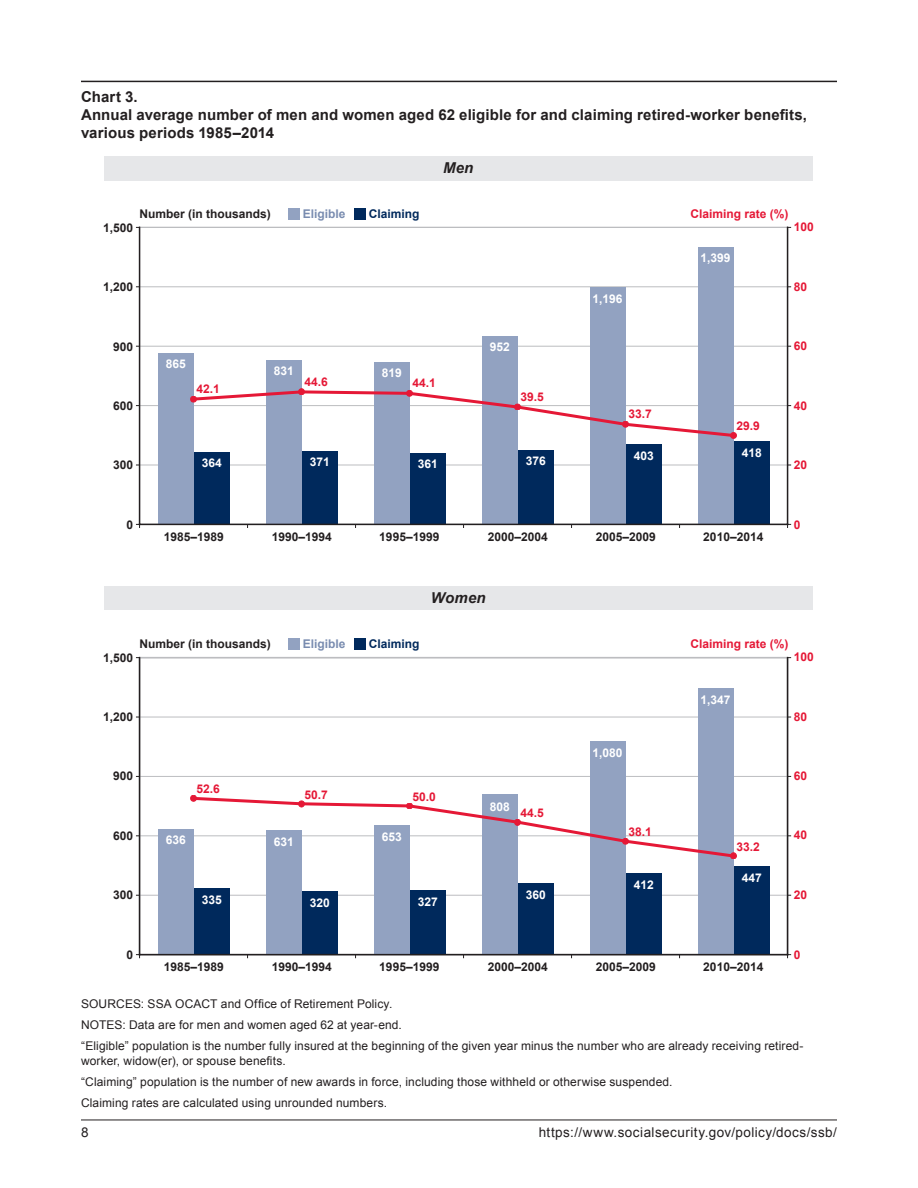
<style>
.page{position:relative;width:918px;height:1188px;background:#fff}
.page>*{position:absolute;margin:0;border:0;box-sizing:border-box;transform-origin:0 0}
._14_-_Chart_Title{font:700 15px/18px "Arial";letter-spacing:.01em;color:#231f20}
.t1{font:italic 700 15px "Arial";letter-spacing:.01em;color:#231f20}
.t2{font:13.5px "Arial";letter-spacing:.035em;color:#231f20}
._16_-_Chart_Note{font:12px/14.4px "Arial";letter-spacing:.01em;color:#231f20}
.t3{font:700 12px "Arial";color:#231f20}
.t4{font:700 12px "Arial";color:#e51836}
.t5{font:700 12px "Arial";color:#fff}
._15_-_Source{font:12px "Arial";letter-spacing:.01em;color:#231f20}
.t6{font:700 12px "Arial";color:#798cb0}
.t7{font:700 12px "Arial";color:#00295c}
</style>
<div class="page">
<hr style="left:81px;top:1120px;width:756px;height:1px;background:#231f20">
<div style="left:104px;top:157px;width:709px;height:24px;background:#e6e7e9"></div>
<div style="left:104px;top:586px;width:709px;height:24px;background:#e6e7e9"></div>
<hr style="left:139px;top:227px;width:649px;height:1px;background:#bcbdc0">
<hr style="left:139px;top:286px;width:649px;height:1px;background:#bcbdc0">
<hr style="left:139px;top:346px;width:649px;height:1px;background:#bcbdc0">
<hr style="left:139px;top:405px;width:649px;height:1px;background:#bcbdc0">
<hr style="left:139px;top:465px;width:649px;height:1px;background:#bcbdc0">
<div style="left:158px;top:353px;width:36px;height:171px;background:#92a2c1"></div>
<div style="left:194px;top:452px;width:36px;height:72px;background:#00295c"></div>
<div style="left:266px;top:360px;width:36px;height:164px;background:#92a2c1"></div>
<div style="left:302px;top:451px;width:36px;height:73px;background:#00295c"></div>
<div style="left:374px;top:362px;width:36px;height:162px;background:#92a2c1"></div>
<div style="left:410px;top:453px;width:36px;height:71px;background:#00295c"></div>
<div style="left:482px;top:336px;width:36px;height:188px;background:#92a2c1"></div>
<div style="left:518px;top:450px;width:36px;height:74px;background:#00295c"></div>
<div style="left:590px;top:288px;width:36px;height:236px;background:#92a2c1"></div>
<div style="left:626px;top:444px;width:36px;height:80px;background:#00295c"></div>
<div style="left:698px;top:247px;width:36px;height:277px;background:#92a2c1"></div>
<div style="left:734px;top:442px;width:36px;height:82px;background:#00295c"></div>
<hr style="left:139px;top:524px;width:649px;height:1px;background:#231f20">
<hr style="left:787px;top:227px;width:1px;height:298px;background:#231f20">
<hr style="left:139px;top:227px;width:1px;height:298px;background:#231f20">
<svg style="left:190px;top:389px;width:547px;height:50px"></svg>
<div style="left:288px;top:208px;width:12px;height:12px;background:#92a2c1"></div>
<div style="left:354px;top:208px;width:12px;height:12px;background:#00295c"></div>
<hr style="left:139px;top:657px;width:649px;height:1px;background:#bcbdc0">
<hr style="left:139px;top:717px;width:649px;height:1px;background:#bcbdc0">
<hr style="left:139px;top:776px;width:649px;height:1px;background:#bcbdc0">
<hr style="left:139px;top:835px;width:649px;height:1px;background:#bcbdc0">
<hr style="left:139px;top:895px;width:649px;height:1px;background:#bcbdc0">
<div style="left:158px;top:829px;width:36px;height:126px;background:#92a2c1"></div>
<div style="left:194px;top:888px;width:36px;height:67px;background:#00295c"></div>
<div style="left:266px;top:830px;width:36px;height:125px;background:#92a2c1"></div>
<div style="left:302px;top:891px;width:36px;height:64px;background:#00295c"></div>
<div style="left:374px;top:825px;width:36px;height:130px;background:#92a2c1"></div>
<div style="left:410px;top:890px;width:36px;height:65px;background:#00295c"></div>
<div style="left:482px;top:794px;width:36px;height:161px;background:#92a2c1"></div>
<div style="left:518px;top:883px;width:36px;height:72px;background:#00295c"></div>
<div style="left:590px;top:741px;width:36px;height:214px;background:#92a2c1"></div>
<div style="left:626px;top:873px;width:36px;height:82px;background:#00295c"></div>
<div style="left:698px;top:688px;width:36px;height:267px;background:#92a2c1"></div>
<div style="left:734px;top:866px;width:36px;height:89px;background:#00295c"></div>
<hr style="left:139px;top:954px;width:649px;height:1px;background:#231f20">
<hr style="left:787px;top:657px;width:1px;height:298px;background:#231f20">
<hr style="left:139px;top:657px;width:1px;height:298px;background:#231f20">
<svg style="left:190px;top:795px;width:547px;height:64px"></svg>
<div style="left:288px;top:638px;width:12px;height:12px;background:#92a2c1"></div>
<div style="left:354px;top:638px;width:12px;height:12px;background:#00295c"></div>
<hr style="left:81px;top:81px;width:756px;height:1px;background:#231f20">
<p class="_14_-_Chart_Title" style="left:81px;top:89px;width:728px">Chart 3.<br>Annual average number of men and women aged 62 eligible for and claiming retired-worker benefits, various periods 1985–2014</p>
<p class="t1" style="left:443px;top:158px;width:32px">Men</p>
<p class="t3" style="left:140px;top:206px;width:133px">Number (in thousands)</p>
<p class="t3" style="left:103px;top:220px;width:32px">1,500</p>
<p class="t6" style="left:303px;top:206px;width:44px">Eligible</p>
<p class="t7" style="left:369px;top:206px;width:52px">Claiming</p>
<p class="t4" style="left:691px;top:206px;width:100px">Claiming rate (%)</p>
<p class="t4" style="left:794px;top:219px;width:22px">100</p>
<p class="t5" style="left:700px;top:250px;width:32px">1,399</p>
<p class="t3" style="left:103px;top:279px;width:32px">1,200</p>
<p class="t5" style="left:592px;top:290px;width:32px">1,196</p>
<p class="t4" style="left:794px;top:279px;width:15px">80</p>
<p class="t3" style="left:113px;top:338px;width:22px">900</p>
<p class="t5" style="left:490px;top:339px;width:22px">952</p>
<p class="t4" style="left:794px;top:338px;width:15px">60</p>
<p class="t3" style="left:113px;top:398px;width:22px">600</p>
<p class="t5" style="left:166px;top:356px;width:22px">865</p>
<p class="t4" style="left:196px;top:381px;width:25px">42.1</p>
<p class="t5" style="left:274px;top:362px;width:22px">831</p>
<p class="t5" style="left:382px;top:365px;width:22px">819</p>
<p class="t4" style="left:304px;top:374px;width:25px">44.6</p>
<p class="t4" style="left:412px;top:375px;width:25px">44.1</p>
<p class="t4" style="left:520px;top:389px;width:25px">39.5</p>
<p class="t4" style="left:628px;top:406px;width:25px">33.7</p>
<p class="t4" style="left:794px;top:397px;width:15px">40</p>
<p class="t4" style="left:736px;top:417px;width:25px">29.9</p>
<p class="t3" style="left:113px;top:457px;width:22px">300</p>
<p class="t5" style="left:202px;top:455px;width:22px">364</p>
<p class="t5" style="left:310px;top:453px;width:22px">371</p>
<p class="t5" style="left:418px;top:456px;width:22px">361</p>
<p class="t5" style="left:526px;top:453px;width:22px">376</p>
<p class="t5" style="left:634px;top:447px;width:22px">403</p>
<p class="t5" style="left:742px;top:444px;width:22px">418</p>
<p class="t4" style="left:794px;top:457px;width:15px">20</p>
<p class="t3" style="left:127px;top:517px;width:8px">0</p>
<p class="t4" style="left:794px;top:516px;width:8px">0</p>
<p class="t3" style="left:164px;top:529px;width:62px">1985–1989</p>
<p class="t3" style="left:272px;top:529px;width:62px">1990–1994</p>
<p class="t3" style="left:379px;top:529px;width:62px">1995–1999</p>
<p class="t3" style="left:488px;top:529px;width:62px">2000–2004</p>
<p class="t3" style="left:596px;top:529px;width:62px">2005–2009</p>
<p class="t3" style="left:703px;top:529px;width:62px">2010–2014</p>
<p class="t1" style="left:431px;top:588px;width:56px">Women</p>
<p class="t3" style="left:140px;top:636px;width:133px">Number (in thousands)</p>
<p class="t6" style="left:303px;top:636px;width:44px">Eligible</p>
<p class="t7" style="left:369px;top:636px;width:52px">Claiming</p>
<p class="t4" style="left:691px;top:636px;width:100px">Claiming rate (%)</p>
<p class="t4" style="left:794px;top:649px;width:22px">100</p>
<p class="t3" style="left:103px;top:649px;width:32px">1,500</p>
<p class="t5" style="left:700px;top:692px;width:32px">1,347</p>
<p class="t3" style="left:103px;top:709px;width:32px">1,200</p>
<p class="t4" style="left:794px;top:708px;width:15px">80</p>
<p class="t5" style="left:592px;top:744px;width:32px">1,080</p>
<p class="t3" style="left:113px;top:768px;width:22px">900</p>
<p class="t4" style="left:794px;top:768px;width:15px">60</p>
<p class="t4" style="left:196px;top:781px;width:25px">52.6</p>
<p class="t4" style="left:304px;top:787px;width:25px">50.7</p>
<p class="t4" style="left:412px;top:789px;width:25px">50.0</p>
<p class="t5" style="left:490px;top:798px;width:22px">808</p>
<p class="t4" style="left:520px;top:805px;width:25px">44.5</p>
<p class="t3" style="left:113px;top:828px;width:22px">600</p>
<p class="t5" style="left:166px;top:832px;width:22px">636</p>
<p class="t5" style="left:274px;top:833px;width:22px">631</p>
<p class="t5" style="left:382px;top:829px;width:22px">653</p>
<p class="t4" style="left:628px;top:824px;width:25px">38.1</p>
<p class="t4" style="left:736px;top:839px;width:25px">33.2</p>
<p class="t4" style="left:794px;top:827px;width:15px">40</p>
<p class="t3" style="left:113px;top:887px;width:22px">300</p>
<p class="t5" style="left:202px;top:892px;width:22px">335</p>
<p class="t5" style="left:310px;top:895px;width:22px">320</p>
<p class="t5" style="left:418px;top:893px;width:22px">327</p>
<p class="t5" style="left:526px;top:887px;width:22px">360</p>
<p class="t5" style="left:634px;top:877px;width:22px">412</p>
<p class="t5" style="left:742px;top:870px;width:22px">447</p>
<p class="t4" style="left:794px;top:887px;width:15px">20</p>
<p class="t3" style="left:127px;top:946px;width:8px">0</p>
<p class="t4" style="left:794px;top:946px;width:8px">0</p>
<p class="t3" style="left:164px;top:959px;width:62px">1985–1989</p>
<p class="t3" style="left:272px;top:959px;width:62px">1990–1994</p>
<p class="t3" style="left:379px;top:959px;width:62px">1995–1999</p>
<p class="t3" style="left:488px;top:959px;width:62px">2000–2004</p>
<p class="t3" style="left:596px;top:959px;width:62px">2005–2009</p>
<p class="t3" style="left:703px;top:959px;width:62px">2010–2014</p>
<p class="_15_-_Source" style="left:81px;top:996px;width:313px">SOURCES: SSA OCACT and Office of Retirement Policy.</p>
<p class="_16_-_Chart_Note" style="left:81px;top:1018px;width:322px">NOTES: Data are for men and women aged 62 at year-end.</p>
<p class="_16_-_Chart_Note" style="left:81px;top:1039px;width:724px">“Eligible” population is the number fully insured at the beginning of the given year minus the number who are already receiving retired&shy;worker, widow(er), or spouse benefits.</p>
<p class="_16_-_Chart_Note" style="left:81px;top:1075px;width:593px">“Claiming” population is the number of new awards in force, including those withheld or otherwise suspended.</p>
<p class="_16_-_Chart_Note" style="left:81px;top:1096px;width:308px">Claiming rates are calculated using unrounded numbers.</p>
<p class="t2" style="left:81px;top:1123px;width:9px">8</p>
<p class="t2" style="left:539px;top:1123px;width:300px">https://www.socialsecurity.gov/policy/docs/ssb/</p>
</div>
